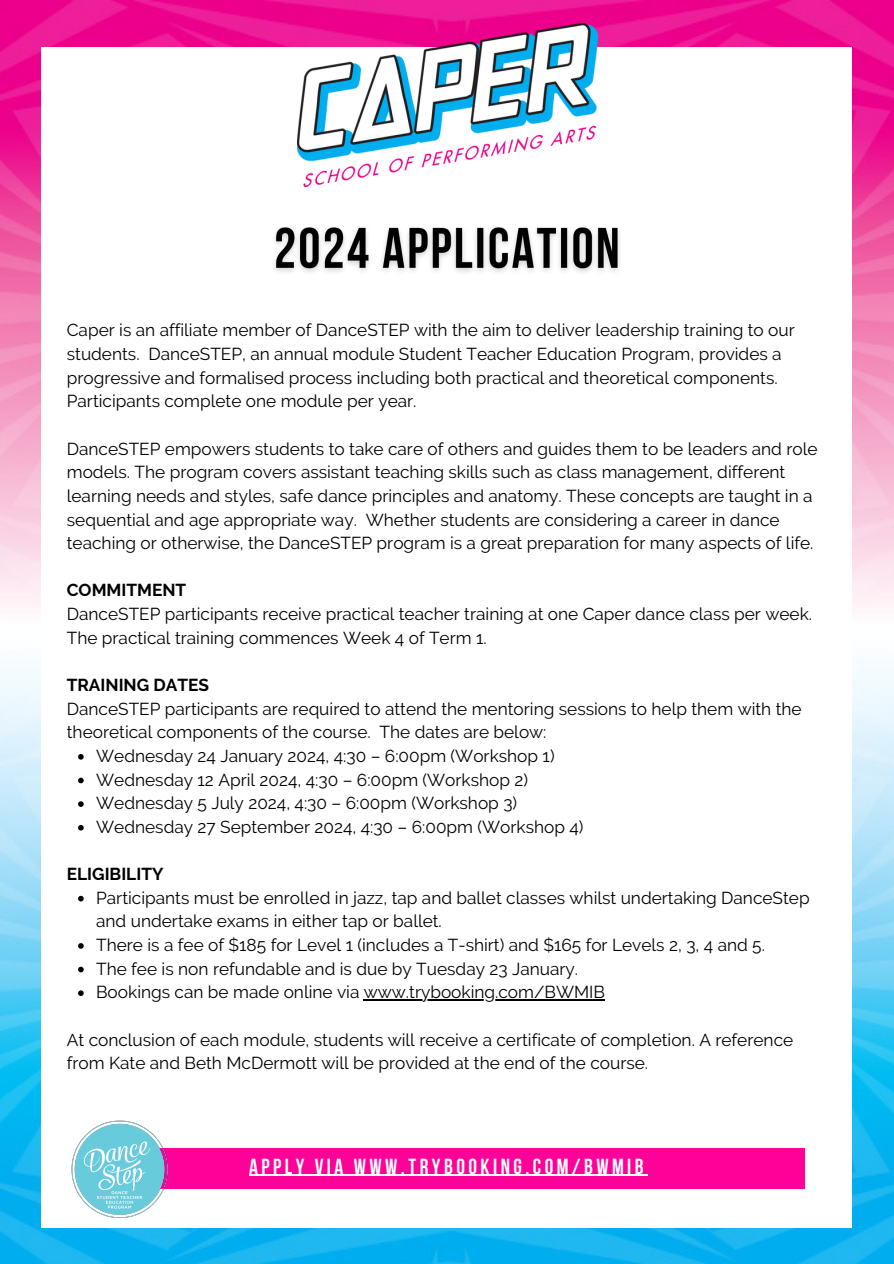
<style>
.page{position:relative;width:894px;height:1264px;background:#fff}
.page>*{position:absolute;margin:0;border:0;box-sizing:border-box;transform-origin:0 0}
.t1{font:700 21.75px "Bebas Neue";letter-spacing:.16em;color:#fff}
.t2{font:17.25px/23.7px "Raleway";color:#000}
.t3{font:700 17.25px "Raleway";color:#000}
</style>
<div class="page">
<img style="left:0;top:0;width:893px;height:1263px">
<div style="left:42px;top:47px;width:808px;height:1180px;background:#fff"></div>
<svg style="left:78px;top:754px;width:6px;height:5px"></svg>
<svg style="left:78px;top:777px;width:6px;height:6px"></svg>
<svg style="left:78px;top:801px;width:6px;height:6px"></svg>
<svg style="left:78px;top:825px;width:6px;height:5px"></svg>
<svg style="left:78px;top:895px;width:6px;height:6px"></svg>
<svg style="left:78px;top:943px;width:6px;height:5px"></svg>
<svg style="left:78px;top:966px;width:6px;height:6px"></svg>
<svg style="left:78px;top:990px;width:6px;height:6px"></svg>
<hr style="left:364px;top:999px;width:240px;height:1px;background:#000">
<div style="left:145px;top:1148px;width:659px;height:40px;background:#f09"></div>
<img style="left:71px;top:1120px;width:101px;height:98px">
<img style="left:274px;top:227px;width:346px;height:45px">
<img style="left:297px;top:23px;width:300px;height:163px">
<hr style="left:249px;top:1174px;width:398px;height:1px;background:#fff">
<p class="t2" style="left:67px;top:318px;width:729px">Caper is an affiliate member of DanceSTEP with the aim to deliver leadership training to our students. DanceSTEP, an annual module Student Teacher Education Program, provides a progressive and formalised process including both practical and theoretical components.<br>Participants complete one module per year.</p>
<p class="t2" style="left:67px;top:436px;width:752px">DanceSTEP empowers students to take care of others and guides them to be leaders and role models. The program covers assistant teaching skills such as class management, different learning needs and styles, safe dance principles and anatomy. These concepts are taught in a sequential and age appropriate way. Whether students are considering a career in dance teaching or otherwise, the DanceSTEP program is a great preparation for many aspects of life.</p>
<p class="t3" style="left:67px;top:580px;width:121px">COMMITMENT</p>
<p class="t2" style="left:67px;top:602px;width:746px">DanceSTEP participants receive practical teacher training at one Caper dance class per week.<br>The practical training commences Week 4 of Term 1.</p>
<p class="t3" style="left:67px;top:674px;width:144px">TRAINING DATES</p>
<p class="t2" style="left:67px;top:696px;width:736px">DanceSTEP participants are required to attend the mentoring sessions to help them with the theoretical components of the course. The dates are below:</p>
<p class="t2" style="left:96px;top:744px;width:460px">Wednesday 24 January 2024, 4:30 – 6:00pm (Workshop 1)</p>
<p class="t2" style="left:96px;top:767px;width:433px">Wednesday 12 April 2024, 4:30 – 6:00pm (Workshop 2)</p>
<p class="t2" style="left:96px;top:791px;width:422px">Wednesday 5 July 2024, 4:30 – 6:00pm (Workshop 3)</p>
<p class="t2" style="left:96px;top:814px;width:488px">Wednesday 27 September 2024, 4:30 – 6:00pm (Workshop 4)</p>
<p class="t3" style="left:67px;top:863px;width:98px">ELIGIBILITY</p>
<p class="t2" style="left:96px;top:885px;width:714px">Participants must be enrolled in jazz, tap and ballet classes whilst undertaking DanceStep and undertake exams in either tap or ballet.</p>
<p class="t2" style="left:96px;top:933px;width:670px">There is a fee of $185 for Level 1 (includes a T-shirt) and $165 for Levels 2, 3, 4 and 5.</p>
<p class="t2" style="left:96px;top:956px;width:483px">The fee is non refundable and is due by Tuesday 23 January.</p>
<p class="t2" style="left:96px;top:980px;width:510px">Bookings can be made online via www.trybooking.com/BWMIB</p>
<p class="t2" style="left:67px;top:1027px;width:727px">At conclusion of each module, students will receive a certificate of completion. A reference from Kate and Beth McDermott will be provided at the end of the course.</p>
<p class="t1" style="left:249px;top:1157px;width:396px">APPLY VIA WWW.TRYBOOKING.COM/BWMIB</p>
</div>
